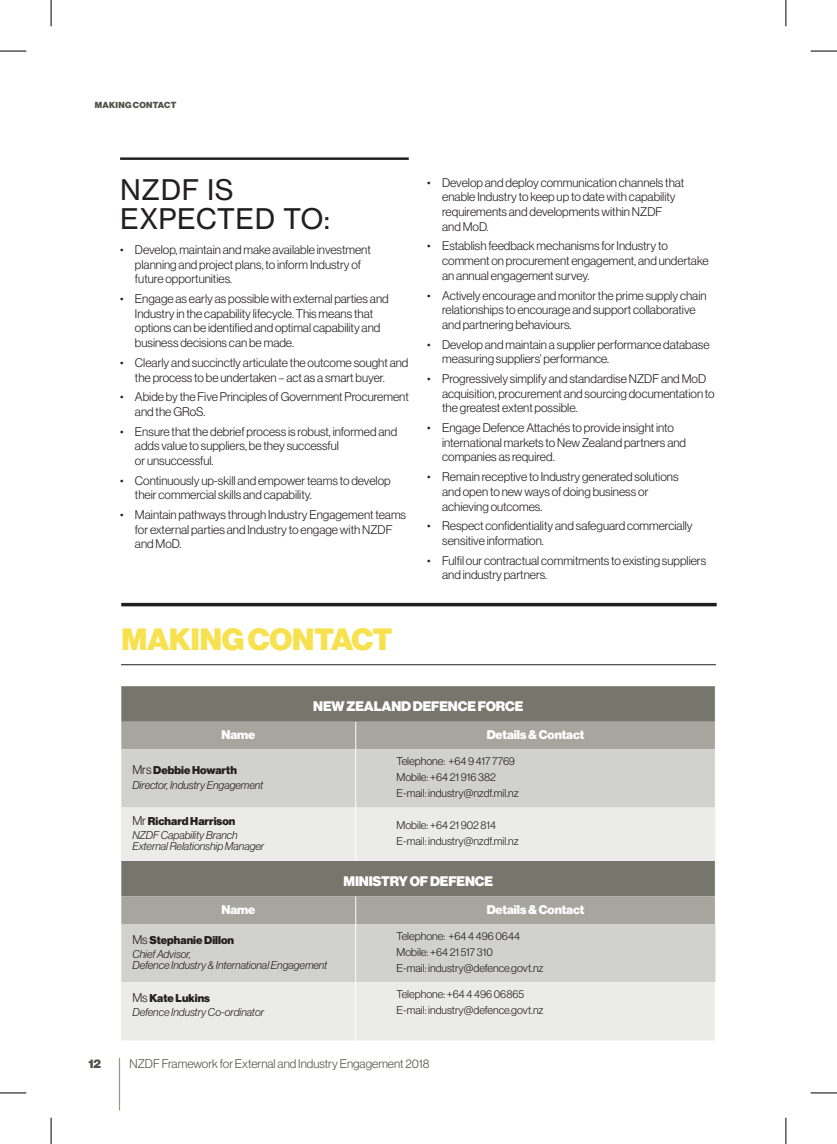
<style>
.page{position:relative;width:837px;height:1144px;background:#fff}
.page>*{position:absolute;margin:0;border:0;box-sizing:border-box;transform-origin:0 0}
.t1{font:900 30.28px "Haas Grot Disp 95";letter-spacing:-.005em;color:#f8e14f}
.Heading_Rule_Above{font:28px/29.8px "Haas Grot Text 55 Roman";letter-spacing:.015em;color:#231f20}
.t2{font:900 13.65px "Haas Grot Disp 95";letter-spacing:-.01em;color:#fff}
.t3{font:300 12.25px/14.7px "Haas Grot Disp 45";color:#231f20}
.t4{font:300 12.25px "Haas Grot Disp 45";color:#535249}
.t5{font:900 12.25px "Haas Grot Disp 95";letter-spacing:-.01em;color:#fff}
.t6{font:900 12.25px "Haas Grot Disp 95";color:#535249}
.t7{font:300 11.03px "Haas Grot Disp 45";color:#231f20}
.t8{font:italic 300 11.03px/11px "Haas Grot Disp 46";color:#231f20}
.t9{font:900 11.03px "Haas Grot Disp 95";color:#231f20}
.Paragraph_Style_1{font:900 8.58px "Haas Grot Disp 95";letter-spacing:.03em;color:#535249}
.s1{font-family:"Haas Grot Disp 45";font-weight:300;font-size:12.25px}
</style>
<div class="page">
<div style="left:121px;top:686px;width:593px;height:36px;background:#77766c"></div>
<div style="left:121px;top:722px;width:593px;height:27px;background:#a6a69f"></div>
<div style="left:121px;top:749px;width:593px;height:58px;background:#d1d1cd"></div>
<svg style="left:121px;top:807px;width:594px;height:233px;background:#cacac6"></svg>
<hr style="left:355px;top:807px;width:1px;height:54px;background:#fff">
<hr style="left:355px;top:982px;width:1px;height:58px;background:#fff">
<hr style="left:714px;top:982px;width:1px;height:58px;background:#fff">
<hr style="left:355px;top:749px;width:1px;height:58px;background:#fff">
<hr style="left:355px;top:924px;width:1px;height:58px;background:#fff">
<svg style="left:355px;top:722px;width:1px;height:27px"></svg>
<svg style="left:355px;top:896px;width:1px;height:28px"></svg>
<svg style="left:714px;top:722px;width:1px;height:27px"></svg>
<svg style="left:714px;top:896px;width:1px;height:28px"></svg>
<hr style="left:714px;top:861px;width:1px;height:35px;background:#fff">
<hr style="left:121px;top:603px;width:595px;height:3px;background:#231f20">
<hr style="left:121px;top:664px;width:594px;height:1px;background:#231f20">
<hr style="left:120px;top:157px;width:288px;height:3px;background:#231f20">
<hr style="left:119px;top:1058px;width:1px;height:52px;background:#96968d">
<svg style="left:0;top:51px;width:26px;height:1px"></svg>
<svg style="left:810px;top:51px;width:26px;height:1px"></svg>
<svg style="left:0;top:1092px;width:26px;height:1px"></svg>
<svg style="left:810px;top:1092px;width:26px;height:1px"></svg>
<svg style="left:51px;top:0;width:1px;height:26px"></svg>
<svg style="left:51px;top:1118px;width:1px;height:26px"></svg>
<svg style="left:785px;top:0;width:1px;height:26px"></svg>
<svg style="left:785px;top:1118px;width:1px;height:26px"></svg>
<p class="Paragraph_Style_1" style="left:95px;top:100px;width:83px">MAKING CONTACT</p>
<p class="Heading_Rule_Above" style="left:120px;top:174px;width:211px">NZDF IS<br>EXPECTED TO:</p>
<p class="t3" style="left:135px;top:242px;width:237px;text-indent:-15px">• Develop, maintain and make available investment planning and project plans, to inform Industry of future opportunities.</p>
<p class="t3" style="left:135px;top:291px;width:255px;text-indent:-15px">• Engage as early as possible with external parties and Industry in the capability lifecycle. This means that options can be identified and optimal capability and business decisions can be made.</p>
<p class="t3" style="left:135px;top:355px;width:275px;text-indent:-15px">• Clearly and succinctly articulate the outcome sought and the process to be undertaken – act as a smart buyer.</p>
<p class="t3" style="left:135px;top:389px;width:275px;text-indent:-15px">• Abide by the Five Principles of Government Procurement and the GRoS.</p>
<p class="t3" style="left:135px;top:424px;width:263px;text-indent:-15px">• Ensure that the debrief process is robust, informed and adds value to suppliers, be they successful<br>or unsuccessful.</p>
<p class="t3" style="left:135px;top:473px;width:257px;text-indent:-15px">• Continuously up-skill and empower teams to develop their commercial skills and capability.</p>
<p class="t3" style="left:135px;top:507px;width:272px;text-indent:-15px">• Maintain pathways through Industry Engagement teams for external parties and Industry to engage with NZDF and MoD.</p>
<p class="t1" style="left:121px;top:621px;width:272px">MAKING CONTACT</p>
<p class="t3" style="left:442px;top:175px;width:243px;text-indent:-15px">• Develop and deploy communication channels that enable Industry to keep up to date with capability requirements and developments within NZDF<br>and MoD.</p>
<p class="t3" style="left:442px;top:239px;width:268px;text-indent:-15px">• Establish feedback mechanisms for Industry to comment on procurement engagement, and undertake an annual engagement survey.</p>
<p class="t3" style="left:442px;top:288px;width:266px;text-indent:-15px">• Actively encourage and monitor the prime supply chain relationships to encourage and support collaborative and partnering behaviours.</p>
<p class="t3" style="left:442px;top:337px;width:269px;text-indent:-15px">• Develop and maintain a supplier performance database measuring suppliers’ performance.</p>
<p class="t3" style="left:442px;top:371px;width:274px;text-indent:-15px">• Progressively simplify and standardise NZDF and MoD acquisition, procurement and sourcing documentation to the greatest extent possible.</p>
<p class="t3" style="left:442px;top:420px;width:245px;text-indent:-15px">• Engage Defence Attachés to provide insight into international markets to New Zealand partners and companies as required.</p>
<p class="t3" style="left:442px;top:469px;width:238px;text-indent:-15px">• Remain receptive to Industry generated solutions and open to new ways of doing business or achieving outcomes.</p>
<p class="t3" style="left:442px;top:518px;width:252px;text-indent:-15px">• Respect confidentiality and safeguard commercially sensitive information.</p>
<p class="t3" style="left:442px;top:553px;width:265px;text-indent:-15px">• Fulfil our contractual commitments to existing suppliers and industry partners.</p>
<p class="t2" style="left:313px;top:698px;width:211px">NEW ZEALAND DEFENCE FORCE</p>
<p class="t5" style="left:221px;top:727px;width:35px">Name</p>
<p class="t5" style="left:486px;top:727px;width:99px">Details &amp; Contact</p>
<p class="t9" style="left:132px;top:764px;width:106px"><span class="s1">Mrs</span> Debbie Howarth</p>
<p class="t8" style="left:132px;top:780px;width:132px">Director, Industry Engagement</p>
<p class="t7" style="left:396px;top:755px;width:120px">Telephone: +64 9 417 7769</p>
<p class="t7" style="left:396px;top:771px;width:101px">Mobile: +64 21 916 382</p>
<p class="t7" style="left:396px;top:787px;width:124px">E-mail: industry@nzdf.mil.nz</p>
<p class="t9" style="left:132px;top:814px;width:104px"><span class="s1">Mr</span> Richard Harrison</p>
<p class="t8" style="left:132px;top:830px;width:133px">NZDF Capability Branch<br>External Relationship Manager</p>
<p class="t7" style="left:396px;top:819px;width:101px">Mobile: +64 21 902 814</p>
<p class="t7" style="left:396px;top:835px;width:124px">E-mail: industry@nzdf.mil.nz</p>
<p class="t2" style="left:343px;top:873px;width:151px">MINISTRY OF DEFENCE</p>
<p class="t5" style="left:221px;top:902px;width:35px">Name</p>
<p class="t5" style="left:486px;top:902px;width:99px">Details &amp; Contact</p>
<p class="t9" style="left:132px;top:933px;width:103px"><span class="s1">Ms</span> Stephanie Dillon</p>
<p class="t8" style="left:132px;top:949px;width:196px">Chief Advisor,<br>Defence Industry &amp; International Engagement</p>
<p class="t7" style="left:396px;top:930px;width:125px">Telephone: +64 4 496 0644</p>
<p class="t7" style="left:396px;top:946px;width:98px">Mobile: +64 21 517 310</p>
<p class="t7" style="left:396px;top:962px;width:148px">E-mail: industry@defence.govt.nz</p>
<p class="t9" style="left:132px;top:991px;width:79px"><span class="s1">Ms</span> Kate Lukins</p>
<p class="t8" style="left:132px;top:1007px;width:133px">Defence Industry Co-ordinator</p>
<p class="t7" style="left:396px;top:988px;width:129px">Telephone: +64 4 496 06865</p>
<p class="t7" style="left:396px;top:1004px;width:148px">E-mail: industry@defence.govt.nz</p>
<p class="t6" style="left:88px;top:1056px;width:14px">12</p>
<p class="t4" style="left:129px;top:1057px;width:301px">NZDF Framework for External and Industry Engagement 2018</p>
</div>
